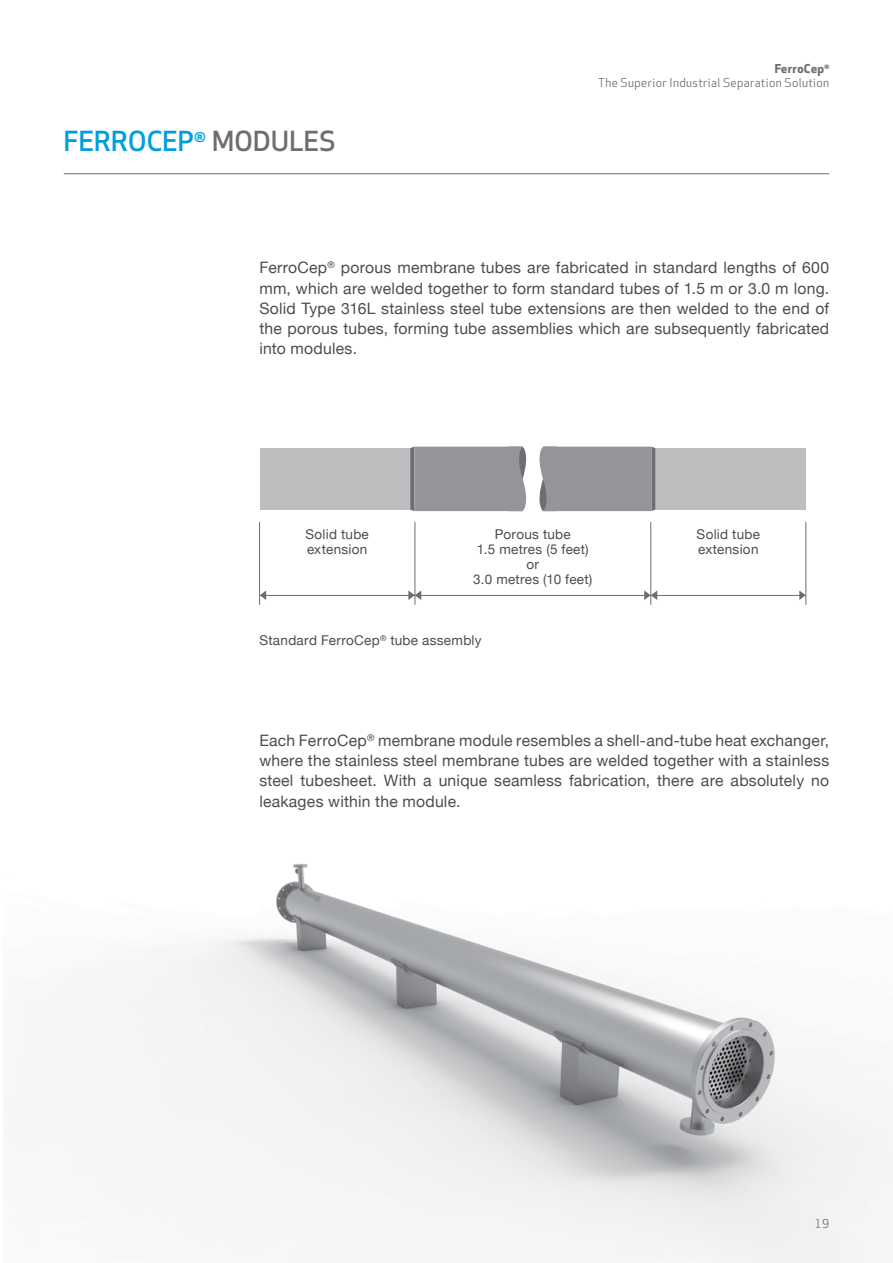
<style>
.page{position:relative;width:893px;height:1263px;background:#fff}
.page>*{position:absolute;margin:0;border:0;box-sizing:border-box;transform-origin:0 0}
.t1{font:500 27px "Apex New";letter-spacing:.01em;color:#009fdb}
.t2{font:15.75px/20.2px "Helvetica Neue";letter-spacing:.015em;color:#4d4d4f;text-align:justify}
.t3{font:13.5px/15px "Helvetica Neue";letter-spacing:.02em;color:#4d4d4f}
.t4{font:12px/14.4px "Apex New";letter-spacing:.03em;color:#6d6e71;text-align:right}
.s1{color:#6d6e71}
.s2{font-weight:700}
</style>
<div class="page">
<img style="left:82px;top:590px;width:811px;height:673px">
<div style="left:260px;top:448px;width:150px;height:62px;background:#bcbec0"></div>
<div style="left:655px;top:448px;width:151px;height:62px;background:#bcbec0"></div>
<svg style="left:410px;top:447px;width:245px;height:64px;background:#989a9c"></svg>
<hr style="left:650px;top:522px;width:1px;height:83px;background:#6d6e71">
<hr style="left:415px;top:522px;width:1px;height:83px;background:#6d6e71">
<hr style="left:260px;top:595px;width:546px;height:1px;background:#6d6e71">
<hr style="left:259px;top:522px;width:1px;height:83px;background:#6d6e71">
<hr style="left:806px;top:522px;width:1px;height:83px;background:#6d6e71">
<svg style="left:408px;top:590px;width:13px;height:10px"></svg>
<svg style="left:799px;top:590px;width:7px;height:10px"></svg>
<svg style="left:644px;top:590px;width:13px;height:10px"></svg>
<svg style="left:260px;top:590px;width:6px;height:10px"></svg>
<hr style="left:64px;top:173px;width:765px;height:1px;background:#6d6e71">
<h1 class="t1" style="left:64px;top:123px;width:273px">FERROCEP<sup>®</sup> <span class="s1">MODULES</span></h1>
<p class="t4" style="left:598px;top:61px;width:232px"><span class="s2">FerroCep</span><sup>®<br></sup>The Superior Industrial Separation Solution</p>
<p class="t2" style="left:259px;top:259px;width:571px">FerroCep<sup>®</sup> porous membrane tubes are fabricated in standard lengths of 600 mm, which are welded together to form standard tubes of 1.5 m or 3.0 m long.<br>Solid Type 316L stainless steel tube extensions are then welded to the end of the porous tubes, forming tube assemblies which are subsequently fabricated into modules.</p>
<p class="t3" style="left:306px;top:527px;width:65px">Solid tube extension</p>
<p class="t3" style="left:473px;top:527px;width:121px;text-align:center">Porous tube<br>1.5 metres (5 feet) or<br>3.0 metres (10 feet)</p>
<p class="t3" style="left:697px;top:527px;width:65px">Solid tube extension</p>
<p class="t3" style="left:259px;top:634px;width:224px">Standard FerroCep<sup>®</sup> tube assembly</p>
<p class="t2" style="left:259px;top:731px;width:571px">Each FerroCep<sup>®</sup> membrane module resembles a shell-and-tube heat exchanger, where the stainless steel membrane tubes are welded together with a stainless steel tubesheet. With a unique seamless fabrication, there are absolutely no leakages within the module.</p>
<p class="t4" style="left:814px;top:1216px;width:16px">19</p>
</div>
